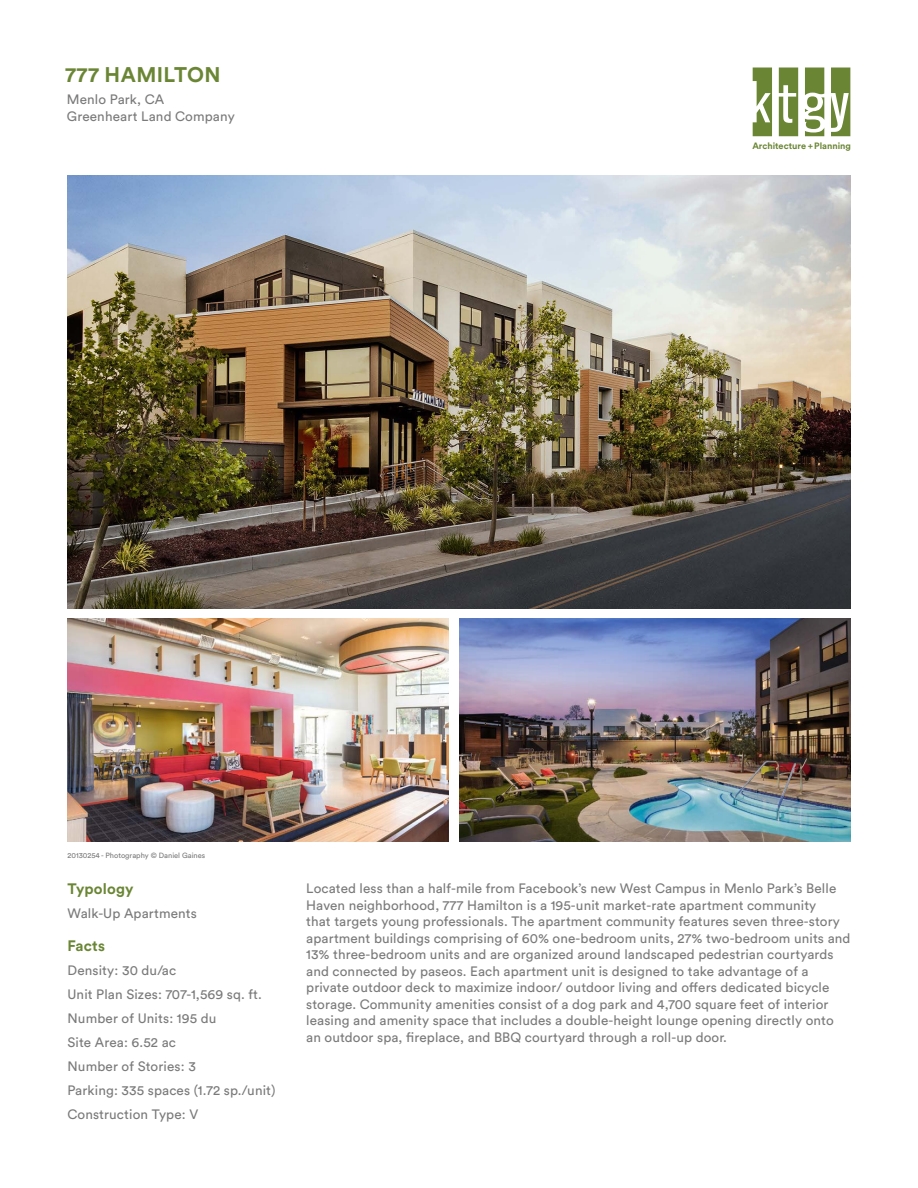
<style>
.page{position:relative;width:918px;height:1188px;background:#fff}
.page>*{position:absolute;margin:0;border:0;box-sizing:border-box;transform-origin:0 0}
.BROCHURE_-_Project_T{font:700 21px "Circular Std";letter-spacing:.02em;color:#6a8634}
.BROCHURE_-_Category{font:700 15px "Circular Std";letter-spacing:.01em;color:#6a8634}
.BROCHURE_-_Paragraph{font:13.5px/16.5px "Circular Std";letter-spacing:.01em;color:#7a7a7a}
.BROCHURE_-_Location{font:13.5px "Circular Std";letter-spacing:.01em;color:#7a7a7a}
.t1{font:700 9.15px "Circular Std";color:#6a8634}
.BROCHURE_-_Project_N{font:7.5px "Circular Std";color:#7a7a7a}
</style>
<div class="page">
<svg style="left:753px;top:68px;width:19px;height:68px"></svg>
<svg style="left:779px;top:68px;width:19px;height:68px"></svg>
<svg style="left:831px;top:68px;width:19px;height:68px"></svg>
<svg style="left:805px;top:68px;width:19px;height:68px"></svg>
<img style="left:68px;top:176px;width:782px;height:432px">
<img style="left:459px;top:618px;width:391px;height:223px">
<img style="left:68px;top:618px;width:381px;height:223px">
<p class="BROCHURE_-_Project_T" style="left:66px;top:61px;width:157px">777 HAMILTON</p>
<p class="BROCHURE_-_Location" style="left:67px;top:91px;width:99px">Menlo Park, CA</p>
<p class="BROCHURE_-_Location" style="left:67px;top:108px;width:170px">Greenheart Land Company</p>
<p class="t1" style="left:752px;top:139px;width:100px">Architecture + Planning</p>
<p class="BROCHURE_-_Project_N" style="left:68px;top:850px;width:139px">20130254 - Photography © Daniel Gaines</p>
<p class="BROCHURE_-_Category" style="left:68px;top:879px;width:67px">Typology</p>
<p class="BROCHURE_-_Paragraph" style="left:68px;top:905px;width:131px">Walk-Up Apartments</p>
<p class="BROCHURE_-_Category" style="left:68px;top:936px;width:39px">Facts</p>
<p class="BROCHURE_-_Paragraph" style="left:68px;top:962px;width:110px">Density: 30 du/ac</p>
<p class="BROCHURE_-_Paragraph" style="left:68px;top:986px;width:196px">Unit Plan Sizes: 707-1,569 sq. ft.</p>
<p class="BROCHURE_-_Paragraph" style="left:68px;top:1010px;width:150px">Number of Units: 195 du</p>
<p class="BROCHURE_-_Paragraph" style="left:68px;top:1034px;width:110px">Site Area: 6.52 ac</p>
<p class="BROCHURE_-_Paragraph" style="left:68px;top:1058px;width:130px">Number of Stories: 3</p>
<p class="BROCHURE_-_Paragraph" style="left:68px;top:1082px;width:209px">Parking: 335 spaces (1.72 sp./unit)</p>
<p class="BROCHURE_-_Paragraph" style="left:68px;top:1106px;width:132px">Construction Type: V</p>
<p class="BROCHURE_-_Paragraph" style="left:306px;top:880px;width:546px">Located less than a half-mile from Facebook’s new West Campus in Menlo Park’s Belle Haven neighborhood, 777 Hamilton is a 195-unit market-rate apartment community<br>that targets young professionals. The apartment community features seven three-story apartment buildings comprising of 60% one-bedroom units, 27% two-bedroom units and 13% three-bedroom units and are organized around landscaped pedestrian courtyards and connected by paseos. Each apartment unit is designed to take advantage of a private outdoor deck to maximize indoor/ outdoor living and offers dedicated bicycle storage. Community amenities consist of a dog park and 4,700 square feet of interior leasing and amenity space that includes a double-height lounge opening directly onto an outdoor spa, fireplace, and BBQ courtyard through a roll-up door.</p>
</div>
